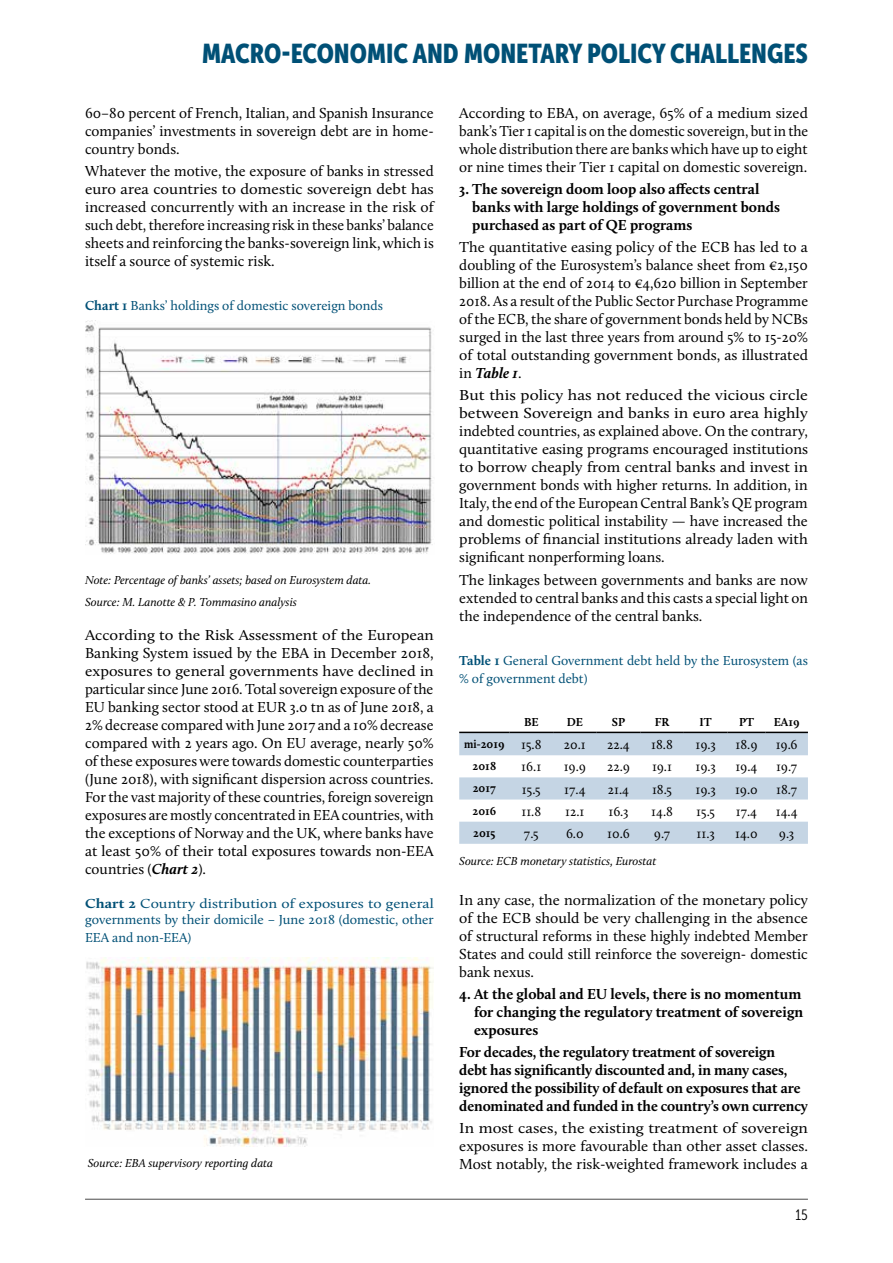
<style>
.page{position:relative;width:893px;height:1263px;background:#fff}
.page>*{position:absolute;margin:0;border:0;box-sizing:border-box;transform-origin:0 0}
.t1{font:27px "Museo Sans Cond 900";color:#005076}
.t2{font:15px/18px "Calluna";color:#000;text-align:justify}
.t3{font:15px/18px "Calluna";color:#000;text-align:justify;scale:1.09 1}
.t4{font:15px/18px "Calluna";color:#000;text-align:justify;scale:1.13 1}
.t5{font:700 15px/18px "Calluna";letter-spacing:-.005em;color:#000}
.t6{font:15px/18px "Calluna";color:#000;text-align:justify;scale:1.1 1}
.t7{font:15px "Museo Sans Cond 300";color:#000}
.t8{font:13.5px "Calluna";color:#000}
.t9{font:13.5px/18px "Calluna";color:#005076}
.t10{font:13.5px/16.5px "Calluna";color:#005076;scale:1.15 1}
.t11{font:italic 12px/22.2px "Calluna";color:#000}
.t12{font:700 12px "Calluna";color:#000}
.t13{font:700 12px "Calluna";color:#000;scale:.9 1}
.s1{font-weight:700}
.s2{font-weight:700;font-style:italic}
.s3{font-weight:400;font-size:13.5px}
</style>
<div class="page">
<hr style="left:85px;top:1199px;width:723px;height:1px;background:#4a4a49">
<img style="left:85px;top:320px;width:348px;height:234px">
<img style="left:86px;top:957px;width:348px;height:189px">
<svg style="left:459px;top:733px;width:349px;height:111px"></svg>
<hr style="left:459px;top:732px;width:50px;height:1px;background:#000">
<hr style="left:509px;top:732px;width:44px;height:1px;background:#000">
<hr style="left:553px;top:732px;width:44px;height:1px;background:#000">
<hr style="left:597px;top:732px;width:43px;height:1px;background:#000">
<hr style="left:640px;top:732px;width:44px;height:1px;background:#000">
<hr style="left:684px;top:732px;width:43px;height:1px;background:#000">
<hr style="left:727px;top:732px;width:38px;height:1px;background:#000">
<hr style="left:765px;top:732px;width:43px;height:1px;background:#000">
<h1 class="t1" style="left:202px;top:38px;width:607px">MACRO-ECONOMIC AND MONETARY POLICY CHALLENGES</h1>
<p class="t2" style="left:85px;top:103px;width:350px">60–80 percent of French, Italian, and Spanish Insurance companies’ investments in sovereign debt are in home&shy;country bonds.</p>
<p class="t2" style="left:85px;top:162px;width:350px">Whatever the motive, the exposure of banks in stressed euro area countries to domestic sovereign debt has increased concurrently with an increase in the risk of such debt, therefore increasing risk in these banks’ balance sheets and reinforcing the banks-sovereign link, which is itself a source of systemic risk.</p>
<p class="t9" style="left:85px;top:297px;width:299px"><span class="s1">Chart 1</span> Banks’ holdings of domestic sovereign bonds</p>
<p class="t11" style="left:85px;top:568px;width:287px">Note: Percentage of banks’ assets; based on Eurosystem data.<br>Source: M. Lanotte &amp; P. Tommasino analysis</p>
<p class="t3" style="left:85px;top:626px;width:322px">According to the Risk Assessment of the European Banking System issued by the EBA in December 2018, exposures to general governments have declined in particular since June 2016. Total sovereign exposure of the EU banking sector stood at EUR 3.0 tn as of June 2018, a 2% decrease compared with June 2017 and a 10% decrease compared with 2 years ago. On EU average, nearly 50% of these exposures were towards domestic counterparties (June 2018), with significant dispersion across countries.<br>For the vast majority of these countries, foreign sovereign exposures are mostly concentrated in EEA countries, with the exceptions of Norway and the UK, where banks have at least 50% of their total exposures towards non-EEA countries (<span class="s2">Chart 2</span>).</p>
<p class="t10" style="left:85px;top:895px;width:305px"><span class="s1">Chart 2</span> Country distribution of exposures to general governments by their domicile – June 2018 (domestic, other</p>
<p class="t9" style="left:85px;top:929px;width:108px">EEA and non-EEA)</p>
<p class="t11" style="left:88px;top:1152px;width:187px">Source: EBA supervisory reporting data</p>
<p class="t2" style="left:459px;top:103px;width:350px">According to EBA, on average, 65% of a medium sized bank’s Tier 1 capital is on the domestic sovereign, but in the whole distribution there are banks which have up to eight or nine times their Tier 1 capital on domestic sovereign.</p>
<p class="t5" style="left:472px;top:180px;width:309px;text-indent:-13px">3. The sovereign doom loop also affects central banks with large holdings of government bonds purchased as part of QE programs</p>
<p class="t2" style="left:459px;top:238px;width:350px">The quantitative easing policy of the ECB has led to a doubling of the Eurosystem’s balance sheet from €2,150 billion at the end of 2014 to €4,620 billion in September 2018. As a result of the Public Sector Purchase Programme of the ECB, the share of government bonds held by NCBs surged in the last three years from around 5% to 15-20% of total outstanding government bonds, as illustrated in <span class="s2">Table 1</span>.</p>
<p class="t4" style="left:459px;top:386px;width:310px">But this policy has not reduced the vicious circle between Sovereign and banks in euro area highly indebted countries, as explained above. On the contrary, quantitative easing programs encouraged institutions to borrow cheaply from central banks and invest in government bonds with higher returns. In addition, in Italy, the end of the European Central Bank’s QE program and domestic political instability — have increased the problems of financial institutions already laden with significant nonperforming loans.</p>
<p class="t2" style="left:459px;top:570px;width:350px">The linkages between governments and banks are now extended to central banks and this casts a special light on the independence of the central banks.</p>
<p class="t9" style="left:459px;top:651px;width:350px"><span class="s1">Table 1</span> General Government debt held by the Eurosystem (as % of government debt)</p>
<p class="t12" style="left:524px;top:715px;width:16px">BE</p>
<p class="t12" style="left:567px;top:715px;width:18px">DE</p>
<p class="t12" style="left:612px;top:715px;width:15px">SP</p>
<p class="t12" style="left:655px;top:715px;width:16px">FR</p>
<p class="t12" style="left:700px;top:715px;width:14px">IT</p>
<p class="t12" style="left:739px;top:715px;width:16px">PT</p>
<p class="t12" style="left:774px;top:715px;width:27px">EA19</p>
<p class="t13" style="left:464px;top:737px;width:87px">mi-2019 <span class="s3">15.8</span></p>
<p class="t8" style="left:564px;top:736px;width:24px">20.1</p>
<p class="t8" style="left:607px;top:736px;width:24px">22.4</p>
<p class="t8" style="left:651px;top:736px;width:23px">18.8</p>
<p class="t8" style="left:695px;top:736px;width:22px">19.3</p>
<p class="t8" style="left:735px;top:736px;width:24px">18.9</p>
<p class="t8" style="left:776px;top:736px;width:23px">19.6</p>
<p class="t12" style="left:473px;top:759px;width:25px">2018</p>
<p class="t8" style="left:521px;top:759px;width:22px">16.1</p>
<p class="t8" style="left:564px;top:759px;width:24px">19.9</p>
<p class="t8" style="left:607px;top:759px;width:24px">22.9</p>
<p class="t8" style="left:652px;top:759px;width:22px">19.1</p>
<p class="t8" style="left:695px;top:759px;width:22px">19.3</p>
<p class="t8" style="left:735px;top:759px;width:24px">19.4</p>
<p class="t8" style="left:776px;top:759px;width:23px">19.7</p>
<p class="t12" style="left:473px;top:781px;width:25px">2017</p>
<p class="t8" style="left:522px;top:781px;width:20px">15.5</p>
<p class="t8" style="left:564px;top:781px;width:23px">17.4</p>
<p class="t8" style="left:608px;top:781px;width:23px">21.4</p>
<p class="t8" style="left:652px;top:781px;width:22px">18.5</p>
<p class="t8" style="left:695px;top:781px;width:22px">19.3</p>
<p class="t8" style="left:735px;top:781px;width:24px">19.0</p>
<p class="t8" style="left:776px;top:781px;width:23px">18.7</p>
<p class="t12" style="left:472px;top:803px;width:25px">2016</p>
<p class="t8" style="left:521px;top:803px;width:21px">11.8</p>
<p class="t8" style="left:565px;top:803px;width:21px">12.1</p>
<p class="t8" style="left:608px;top:803px;width:22px">16.3</p>
<p class="t8" style="left:651px;top:803px;width:23px">14.8</p>
<p class="t8" style="left:696px;top:803px;width:20px">15.5</p>
<p class="t8" style="left:736px;top:803px;width:23px">17.4</p>
<p class="t8" style="left:776px;top:803px;width:23px">14.4</p>
<p class="t12" style="left:473px;top:825px;width:24px">2015</p>
<p class="t8" style="left:524px;top:825px;width:16px">7.5</p>
<p class="t8" style="left:566px;top:825px;width:19px">6.0</p>
<p class="t8" style="left:607px;top:825px;width:24px">10.6</p>
<p class="t8" style="left:654px;top:825px;width:18px">9.7</p>
<p class="t8" style="left:696px;top:825px;width:20px">11.3</p>
<p class="t8" style="left:735px;top:825px;width:24px">14.0</p>
<p class="t8" style="left:779px;top:825px;width:17px">9.3</p>
<p class="t11" style="left:459px;top:849px;width:199px">Source: ECB monetary statistics, Eurostat</p>
<p class="t2" style="left:459px;top:890px;width:350px">In any case, the normalization of the monetary policy of the ECB should be very challenging in the absence of structural reforms in these highly indebted Member States and could still reinforce the sovereign- domestic bank nexus.</p>
<p class="t5" style="left:474px;top:984px;width:331px;text-indent:-15px">4. At the global and EU levels, there is no momentum for changing the regulatory treatment of sovereign exposures</p>
<p class="t5" style="left:459px;top:1043px;width:350px">For decades, the regulatory treatment of sovereign<br>debt has significantly discounted and, in many cases, ignored the possibility of default on exposures that are denominated and funded in the country’s own currency</p>
<p class="t6" style="left:459px;top:1119px;width:319px">In most cases, the existing treatment of sovereign exposures is more favourable than other asset classes.<br>Most notably, the risk-weighted framework includes a</p>
<p class="t7" style="left:796px;top:1207px;width:14px">15</p>
</div>
